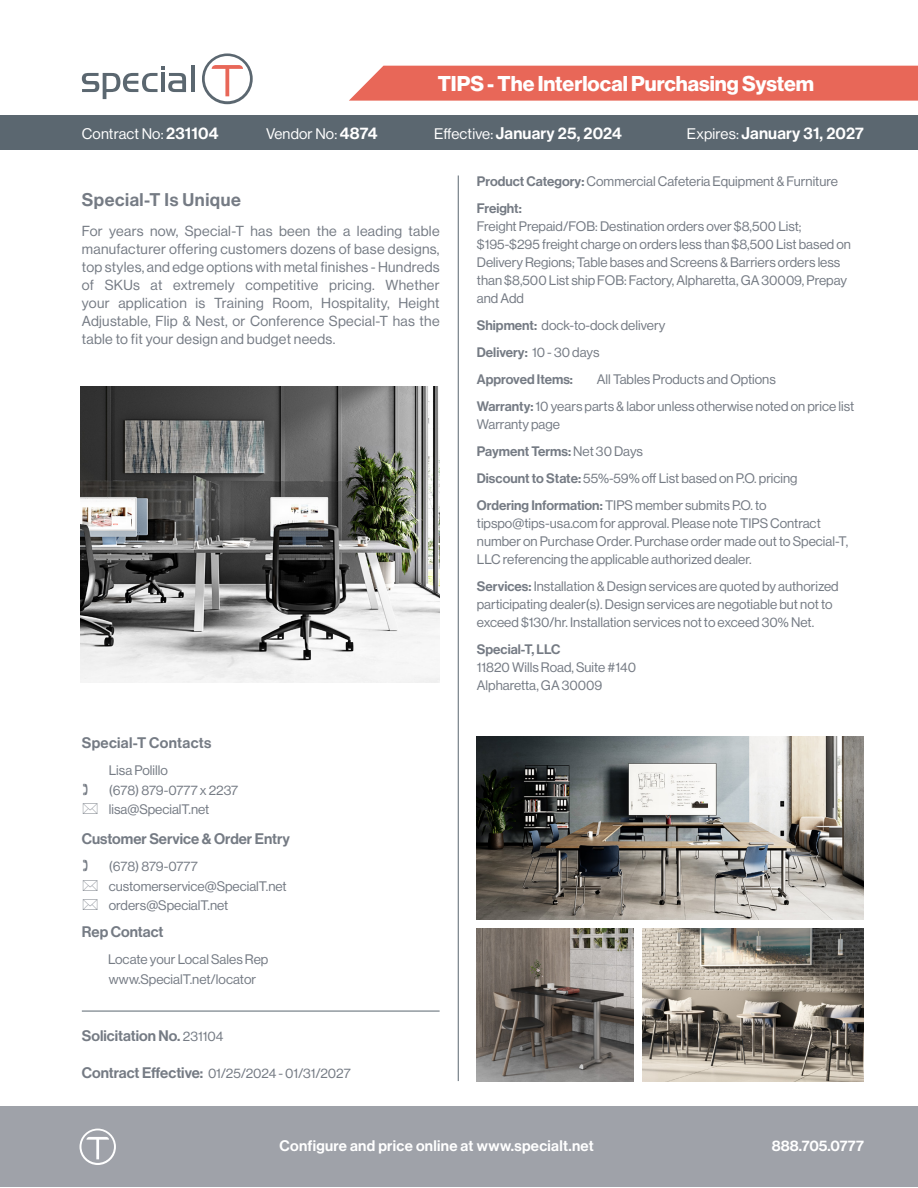
<style>
.page{position:relative;width:918px;height:1188px;background:#fff}
.page>*{position:absolute;margin:0;border:0;box-sizing:border-box;transform-origin:0 0}
.t1{font:21px "N Haas Grotesk DS Pro 75 Bd";color:#fff}
.t2{font:18px "N Haas Grotesk DS Pro 65 Md";letter-spacing:.03em;color:#757b84}
.t3{font:16.5px "N Haas Grotesk DS Pro 65 Md";letter-spacing:.01em;color:#fff}
.t4{font:15px "N Haas Grotesk DS Pro 65 Md";color:#757b84}
.t5{font:15px "N Haas Grotesk DS Pro 65 Md";letter-spacing:.02em;color:#fff}
.t6{font:15px "N Haas Grotesk DS Pro 55 Rg";letter-spacing:.01em;color:#fff}
.t7{font:15px "N Haas Grotesk DS Pro 65 Md";letter-spacing:.02em;color:#757b84}
.t8{font:14.25px/18px "N Haas Grotesk DS Pro 55 Rg";letter-spacing:.02em;color:#757b84;text-align:justify}
.t9{font:13.5px/18px "N Haas Grotesk DS Pro 55 Rg";color:#757b84}
.t10{font:13.5px "N Haas Grotesk DS Pro 65 Md";color:#757b84}
.s1{font-family:"N Haas Grotesk DS Pro 65 Md";font-size:16.5px}
.s2{font-family:"N Haas Grotesk DS Pro 55 Rg";font-size:15px}
.s3{font-family:"N Haas Grotesk DS Pro 65 Md"}
.s4{font-family:"N Haas Grotesk DS Pro 55 Rg"}
.s5{font-family:"N Haas Grotesk DS Pro 55 Rg";font-size:13.5px}
.s6{font-family:"N Haas Grotesk DS Pro 65 Md";font-size:15px}
</style>
<div class="page">
<div style="left:349px;top:66px;width:569px;height:35px;background:#e86758"></div>
<hr style="left:191px;top:66px;width:3px;height:26px;background:#5b6770">
<svg style="left:82px;top:66px;width:104px;height:33px"></svg>
<svg style="left:202px;top:53px;width:51px;height:51px"></svg>
<div style="left:0;top:115px;width:918px;height:35px;background:#5b6770"></div>
<img style="left:477px;top:737px;width:387px;height:183px">
<img style="left:477px;top:929px;width:157px;height:152px">
<img style="left:643px;top:929px;width:221px;height:152px">
<img style="left:81px;top:387px;width:359px;height:296px">
<div style="left:0;top:1106px;width:918px;height:81px;background:#9fa2a9"></div>
<svg style="left:79px;top:1129px;width:37px;height:36px"></svg>
<hr style="left:458px;top:176px;width:1px;height:905px;background:#5b6770">
<hr style="left:82px;top:1011px;width:358px;height:1px;background:#5b6770">
<p class="t1" style="left:438px;top:72px;width:378px">TIPS - The Interlocal Purchasing System</p>
<p class="t6" style="left:82px;top:125px;width:138px">Contract No: <span class="s1">231104</span></p>
<p class="t6" style="left:266px;top:125px;width:113px">Vendor No: <span class="s1">4874</span></p>
<p class="t3" style="left:434px;top:124px;width:189px"><span class="s2">Effective:</span> January 25, 2024</p>
<p class="t3" style="left:687px;top:124px;width:179px"><span class="s2">Expires:</span> January 31, 2027</p>
<p class="t9" style="left:477px;top:172px;width:363px"><span class="s3">Product Category:</span> Commercial Cafeteria Equipment &amp; Furniture</p>
<p class="t10" style="left:477px;top:200px;width:46px">Freight:</p>
<p class="t9" style="left:477px;top:217px;width:326px">Freight Prepaid/FOB: Destination orders over $8,500 List;</p>
<p class="t9" style="left:477px;top:235px;width:376px">$195-$295 freight charge on orders less than $8,500 List based on Delivery Regions; Table bases and Screens &amp; Barriers orders less than $8,500 List ship FOB: Factory, Alpharetta, GA 30009, Prepay and Add</p>
<p class="t9" style="left:477px;top:316px;width:190px"><span class="s3">Shipment:</span> dock-to-dock delivery</p>
<p class="t10" style="left:477px;top:344px;width:124px">Delivery: <span class="s4">10 - 30 days</span></p>
<p class="t10" style="left:477px;top:371px;width:98px">Approved Items:</p>
<p class="t9" style="left:597px;top:370px;width:180px">All Tables Products and Options</p>
<p class="t9" style="left:477px;top:397px;width:379px"><span class="s3">Warranty:</span> 10 years parts &amp; labor unless otherwise noted on price list<br>Warranty page</p>
<p class="t10" style="left:477px;top:443px;width:168px">Payment Terms: <span class="s4">Net 30 Days</span></p>
<p class="t9" style="left:477px;top:469px;width:322px"><span class="s3">Discount to State:</span> 55%-59% off List based on P.O. pricing</p>
<p class="t9" style="left:477px;top:496px;width:291px"><span class="s3">Ordering Information:</span> TIPS member submits P.O. to</p>
<p class="t9" style="left:477px;top:514px;width:373px">tipspo@tips-usa.com for approval. Please note TIPS Contract number on Purchase Order. Purchase order made out to Special-T,<br>LLC referencing the applicable authorized dealer.</p>
<p class="t9" style="left:477px;top:577px;width:363px"><span class="s3">Services:</span> Installation &amp; Design services are quoted by authorized participating dealer(s). Design services are negotiable but not to exceed $130/hr. Installation services not to exceed 30% Net.</p>
<p class="t10" style="left:477px;top:641px;width:85px">Special-T, LLC</p>
<p class="t9" style="left:477px;top:658px;width:161px">11820 Wills Road, Suite #140</p>
<p class="t9" style="left:477px;top:676px;width:127px">Alpharetta, GA 30009</p>
<p class="t2" style="left:82px;top:190px;width:161px">Special-T Is Unique</p>
<p class="t8" style="left:82px;top:222px;width:359px">For years now, Special-T has been the a leading table manufacturer offering customers dozens of base designs, top styles, and edge options with metal finishes - Hundreds of SKUs at extremely competitive pricing. Whether your application is Training Room, Hospitality, Height Adjustable, Flip &amp; Nest, or Conference Special-T has the table to fit your design and budget needs.</p>
<p class="t7" style="left:82px;top:734px;width:131px">Special-T Contacts</p>
<p class="t9" style="left:109px;top:761px;width:60px">Lisa Polillo</p>
<p class="t9" style="left:109px;top:781px;width:131px">(678) 879-0777 x 2237</p>
<p class="t9" style="left:109px;top:800px;width:102px">lisa@SpecialT.net</p>
<p class="t4" style="left:82px;top:830px;width:210px">Customer Service &amp; Order Entry</p>
<p class="t9" style="left:109px;top:857px;width:90px">(678) 879-0777</p>
<p class="t9" style="left:109px;top:877px;width:179px">customerservice@SpecialT.net</p>
<p class="t9" style="left:109px;top:896px;width:121px">orders@SpecialT.net</p>
<p class="t4" style="left:82px;top:923px;width:83px">Rep Contact</p>
<p class="t9" style="left:108px;top:950px;width:162px">Locate your Local Sales Rep</p>
<p class="t9" style="left:109px;top:970px;width:149px">www.SpecialT.net/locator</p>
<p class="t4" style="left:82px;top:1027px;width:143px">Solicitation No. <span class="s5">231104</span></p>
<p class="t9" style="left:82px;top:1064px;width:270px"><span class="s6">Contract Effective:</span> 01/25/2024 - 01/31/2027</p>
<p class="t5" style="left:279px;top:1138px;width:316px">Configure and price online at www.specialt.net</p>
<p class="t5" style="left:772px;top:1138px;width:94px">888.705.0777</p>
</div>
